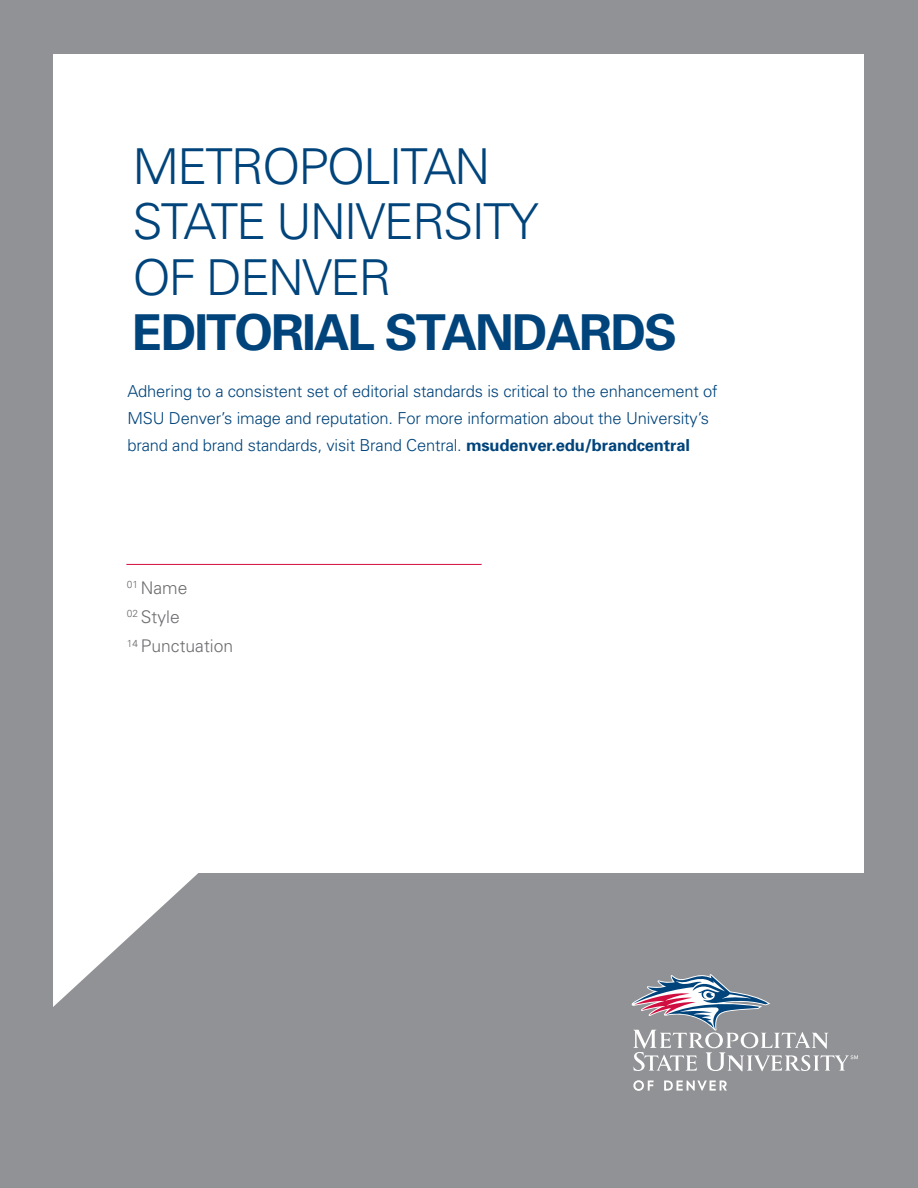
<style>
.page{position:relative;width:918px;height:1188px;background:#919295}
.page>*{position:absolute;margin:0;border:0;box-sizing:border-box;transform-origin:0 0}
.t1{font:300 49.5px "Univers";letter-spacing:-.04em;color:#00447b}
.t2{font:700 49.5px "Univers";letter-spacing:-.04em;color:#00447b}
.SH_Sub_headers{font:300 17.4px/29.1px "Univers";color:#6c6d70}
.t3{font:300 16.5px/27px "Univers";letter-spacing:-.01em;color:#00447b}
.s1{font-weight:700}
</style>
<div class="page">
<div style="left:53px;top:54px;width:811px;height:819px;background:#fff"></div>
<svg style="left:53px;top:873px;width:145px;height:134px"></svg>
<svg style="left:633px;top:1080px;width:94px;height:11px"></svg>
<svg style="left:631px;top:974px;width:227px;height:97px"></svg>
<hr style="left:126px;top:564px;width:356px;height:1px;background:#d10e40">
<h1 class="t1" style="left:132px;top:136px;width:359px">METROPOLITAN</h1>
<h1 class="t1" style="left:132px;top:192px;width:408px">STATE UNIVERSITY</h1>
<h1 class="t1" style="left:132px;top:247px;width:261px">OF DENVER</h1>
<h1 class="t2" style="left:132px;top:301px;width:546px">EDITORIAL STANDARDS</h1>
<p class="t3" style="left:127px;top:377px;width:592px">Adhering to a consistent set of editorial standards is critical to the enhancement of<br>MSU Denver’s image and reputation. For more information about the University’s brand and brand standards, visit Brand Central. <span class="s1">msudenver.edu/brandcentral</span></p>
<p class="SH_Sub_headers" style="left:127px;top:573px;width:108px"><sup>01</sup> Name<br><sup>02</sup> Style<br><sup>1</sup><sup>4</sup> Punctuation</p>
</div>
